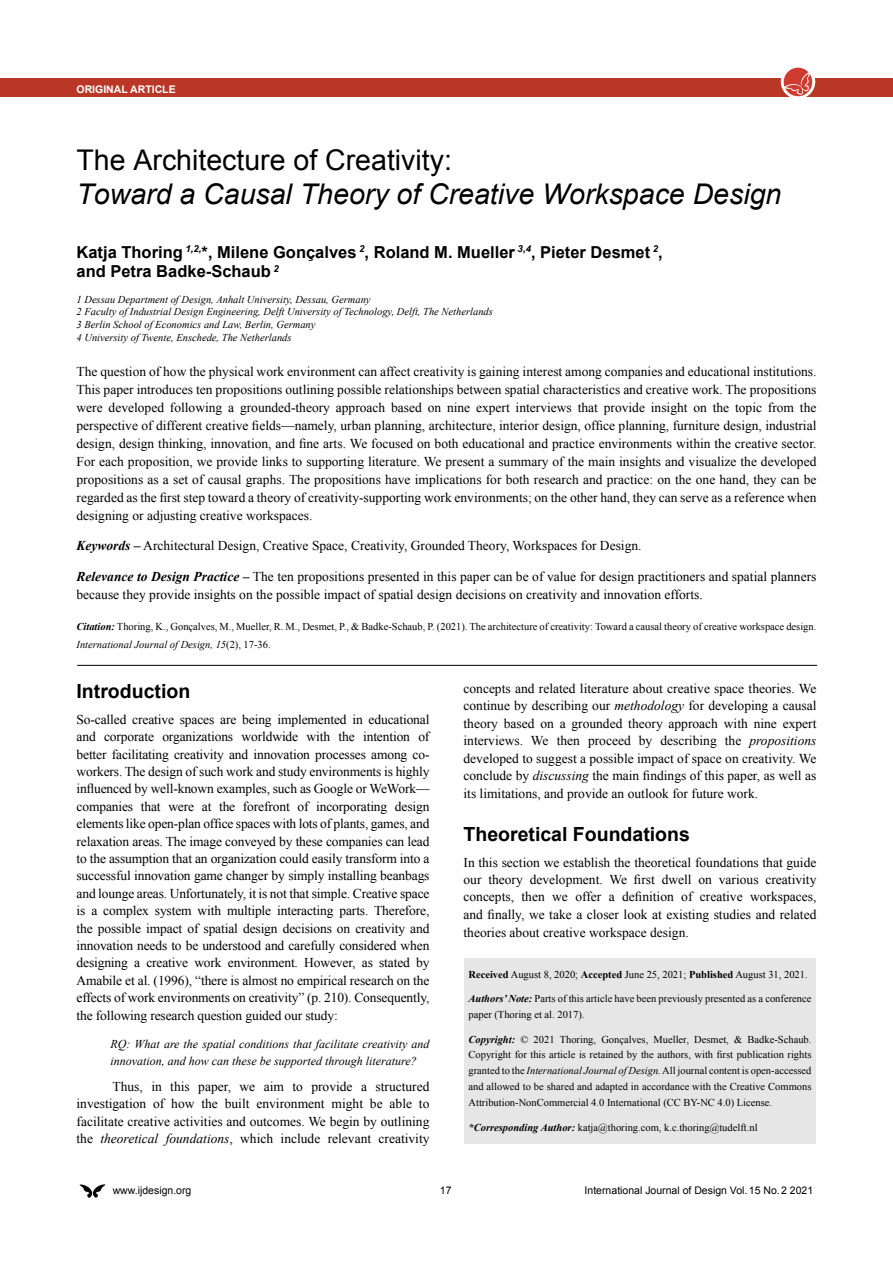
<style>
.page{position:relative;width:893px;height:1263px;background:#fff}
.page>*{position:absolute;margin:0;border:0;box-sizing:border-box;transform-origin:0 0}
.t1{font:italic 28.5px "Arial";color:#000}
.t2{font:28.5px "Arial";color:#000}
.t3{font:700 19.5px "Arial";color:#000}
.t4{font:700 16.5px/19.8px "Arial";color:#000}
.t5{font:13.5px/17.4px "Times New Roman";color:#000;text-align:justify}
.t6{font:italic 12px/17.4px "Times New Roman";color:#000}
.t7{font:10.5px/15.9px "Times New Roman";color:#000}
.t8{font:italic 10.5px/12.6px "Times New Roman";color:#000}
.t9{font:10.5px "Arial";color:#000}
.t10{font:700 10.5px "Arial";color:#fff}
.s1{font-weight:700;font-style:italic}
.s2{font-style:italic}
.s3{font-weight:700}
</style>
<div class="page">
<svg style="left:80px;top:1184px;width:25px;height:14px"></svg>
<div style="left:0;top:78px;width:893px;height:19px;background:#ba3626"></div>
<svg style="left:781px;top:64px;width:34px;height:35px"></svg>
<div style="left:784px;top:68px;width:28px;height:28px;background:#ce3c31;border-radius:50%"></div>
<svg style="left:784px;top:72px;width:26px;height:23px"></svg>
<div style="left:464px;top:958px;width:352px;height:185px;background:#e5e6e5"></div>
<hr style="left:77px;top:665px;width:740px;height:1px;background:#000">
<p class="t10" style="left:77px;top:82px;width:101px">ORIGINAL ARTICLE</p>
<h1 class="t2" style="left:77px;top:141px;width:377px">The Architecture of Creativity:</h1>
<h1 class="t1" style="left:77px;top:175px;width:706px">Toward a Causal Theory of Creative Workspace Design</h1>
<p class="t4" style="left:77px;top:242px;width:588px">Katja Thoring <sup>1,2,</sup>*, Milene Gonçalves <sup>2</sup>, Roland M. Mueller <sup>3,4</sup>, Pieter Desmet <sup>2</sup>, and Petra Badke-Schaub <sup>2</sup></p>
<p class="t8" style="left:77px;top:293px;width:418px">1 Dessau Department of Design, Anhalt University, Dessau, Germany<br>2 Faculty of Industrial Design Engineering, Delft University of Technology, Delft, The Netherlands 3 Berlin School of Economics and Law, Berlin, Germany<br>4 University of Twente, Enschede, The Netherlands</p>
<p class="t5" style="left:77px;top:362px;width:741px;line-height:18px">The question of how the physical work environment can affect creativity is gaining interest among companies and educational institutions.<br>This paper introduces ten propositions outlining possible relationships between spatial characteristics and creative work. The propositions were developed following a grounded-theory approach based on nine expert interviews that provide insight on the topic from the perspective of different creative fields—namely, urban planning, architecture, interior design, office planning, furniture design, industrial design, design thinking, innovation, and fine arts. We focused on both educational and practice environments within the creative sector.<br>For each proposition, we provide links to supporting literature. We present a summary of the main insights and visualize the developed propositions as a set of causal graphs. The propositions have implications for both research and practice: on the one hand, they can be regarded as the first step toward a theory of creativity-supporting work environments; on the other hand, they can serve as a reference when designing or adjusting creative workspaces.</p>
<p class="t5" style="left:77px;top:537px;width:567px"><span class="s1">Keywords –</span> Architectural Design, Creative Space, Creativity, Grounded Theory, Workspaces for Design.</p>
<p class="t5" style="left:77px;top:567px;width:741px;line-height:18px"><span class="s1">Relevance to Design Practice –</span> The ten propositions presented in this paper can be of value for design practitioners and spatial planners because they provide insights on the possible impact of spatial design decisions on creativity and innovation efforts.</p>
<p class="t7" style="left:77px;top:617px;width:741px;line-height:18px"><span class="s1">Citation:</span> Thoring, K., Gonçalves, M., Mueller, R. M., Desmet, P., &amp; Badke-Schaub, P. (2021). The architecture of creativity: Toward a causal theory of creative workspace design.<br><span class="s2">International Journal of Design, 15</span>(2), 17-36.</p>
<h2 class="t3" style="left:77px;top:678px;width:115px">Introduction</h2>
<p class="t5" style="left:77px;top:710px;width:355px">So-called creative spaces are being implemented in educational and corporate organizations worldwide with the intention of better facilitating creativity and innovation processes among co&shy;workers. The design of such work and study environments is highly influenced by well-known examples, such as Google or WeWork— companies that were at the forefront of incorporating design elements like open-plan office spaces with lots of plants, games, and relaxation areas. The image conveyed by these companies can lead to the assumption that an organization could easily transform into a successful innovation game changer by simply installing beanbags and lounge areas. Unfortunately, it is not that simple. Creative space is a complex system with multiple interacting parts. Therefore, the possible impact of spatial design decisions on creativity and innovation needs to be understood and carefully considered when designing a creative work environment. However, as stated by Amabile et al. (1996), “there is almost no empirical research on the effects of work environments on creativity” (p. 210). Consequently, the following research question guided our study:</p>
<p class="t6" style="left:111px;top:1034px;width:320px">RQ: What are the spatial conditions that facilitate creativity and innovation, and how can these be supported through literature?</p>
<p class="t5" style="left:77px;top:1077px;width:354px;text-indent:36px">Thus, in this paper, we aim to provide a structured investigation of how the built environment might be able to facilitate creative activities and outcomes. We begin by outlining the <span class="s2">theoretical foundations</span>, which include relevant creativity</p>
<p class="t5" style="left:463px;top:679px;width:354px">concepts and related literature about creative space theories. We continue by describing our <span class="s2">methodology</span> for developing a causal theory based on a grounded theory approach with nine expert interviews. We then proceed by describing the <span class="s2">propositions </span>developed to suggest a possible impact of space on creativity. We conclude by <span class="s2">discussing</span> the main findings of this paper, as well as its limitations, and provide an outlook for future work.</p>
<h2 class="t3" style="left:463px;top:821px;width:228px">Theoretical Foundations</h2>
<p class="t5" style="left:463px;top:853px;width:354px">In this section we establish the theoretical foundations that guide our theory development. We first dwell on various creativity concepts, then we offer a definition of creative workspaces, and finally, we take a closer look at existing studies and related theories about creative workspace design.</p>
<p class="t7" style="left:468px;top:966px;width:341px"><span class="s3">Received</span> August 8, 2020; <span class="s3">Accepted</span> June 25, 2021; <span class="s3">Published</span> August 31, 2021.</p>
<p class="t7" style="left:468px;top:990px;width:344px"><span class="s1">Authors’ Note:</span> Parts of this article have been previously presented as a conference paper (Thoring et al. 2017).</p>
<p class="t7" style="left:468px;top:1031px;width:344px;text-align:justify"><span class="s1">Copyright:</span> © 2021 Thoring, Gonçalves, Mueller, Desmet, &amp; Badke-Schaub.<br>Copyright for this article is retained by the authors, with first publication rights granted to the <span class="s2">International Journal of Design.</span> All journal content is open-accessed and allowed to be shared and adapted in accordance with the Creative Commons Attribution-NonCommercial 4.0 International (CC BY-NC 4.0) License.</p>
<p class="t7" style="left:468px;top:1119px;width:291px"><span class="s1">*Corresponding Author:</span> katja@thoring.com, k.c.thoring@tudelft.nl</p>
<p class="t9" style="left:113px;top:1184px;width:80px">www.ijdesign.org</p>
<p class="t9" style="left:440px;top:1184px;width:13px">17</p>
<p class="t9" style="left:585px;top:1184px;width:230px">International Journal of Design Vol. 15 No. 2 2021</p>
</div>
